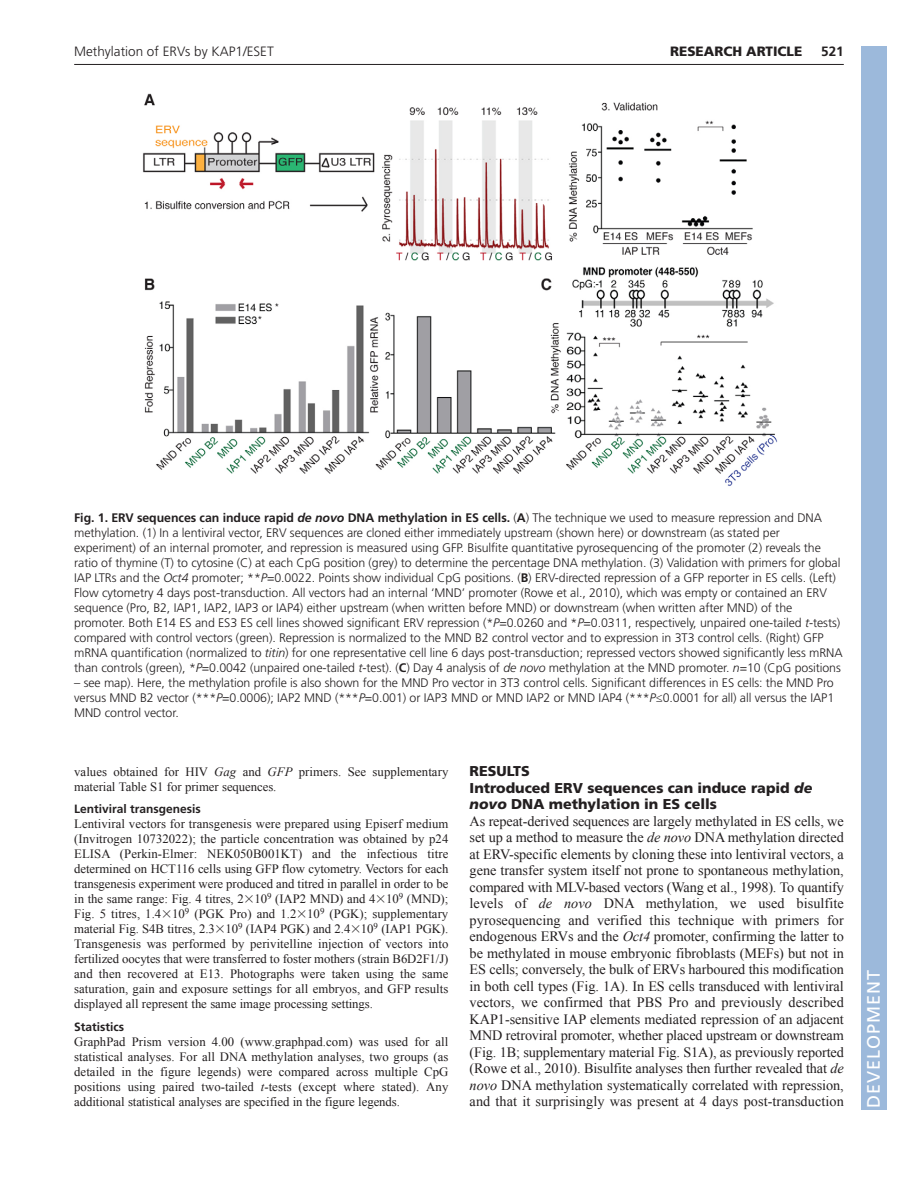
<style>
.page{position:relative;width:918px;height:1188px;background:#fff}
.page>*{position:absolute;margin:0;border:0;box-sizing:border-box;transform-origin:0 0}
.t1{font:18px "Frutiger LT Std";letter-spacing:.055em;color:#fff}
.t2{font:14.25px/16.5px "Times New Roman";letter-spacing:.005em;color:#231f20;text-align:justify}
.t3{font:900 14.25px/16.5px "Frutiger LT Std";color:#231f20}
.t4{font:300 13.5px "Frutiger";color:#231f20}
.t5{font:900 13.5px "Frutiger LT Std";color:#231f20}
.t6{font:700 13.5px "Frutiger LT Std";color:#231f20}
.t7{font:12.75px/15px "Times New Roman";letter-spacing:-.005em;color:#231f20;text-align:justify}
.t8{font:300 12.3px/15px "Frutiger";letter-spacing:-.005em;color:#231f20}
.t9{font:700 12px "Frutiger LT Std";color:#231f20}
.s1{font-weight:700}
.s2{font-weight:700;font-style:italic}
.s3{font-style:italic}
.s4{font-family:"Helvetica"}
.s5{font-family:"Mathematical Pi One"}
</style>
<div class="page">
<hr style="left:74px;top:64px;width:770px;height:1px;background:#231f20">
<img style="left:143px;top:93px;width:635px;height:393px">
<div style="left:861px;top:46px;width:25px;height:1064px;background:#9cb9db"></div>
<p class="t4" style="left:74px;top:46px;width:201px">Methylation of ERVs by KAP1/ESET</p>
<p class="t5" style="left:670px;top:46px;width:134px">RESEARCH ARTICLE</p>
<p class="t6" style="left:821px;top:46px;width:24px">521</p>
<p class="t8" style="left:74px;top:511px;width:770px"><span class="s1">Fig. 1. ERV sequences can induce rapid</span> <span class="s2">de novo</span> <span class="s1">DNA methylation in ES cells.</span> (<span class="s1">A</span>) The technique we used to measure repression and DNA methylation. (1) In a lentiviral vector, ERV sequences are cloned either immediately upstream (shown here) or downstream (as stated per experiment) of an internal promoter, and repression is measured using GFP. Bisulfite quantitative pyrosequencing of the promoter (2) reveals the ratio of thymine (T) to cytosine (C) at each CpG position (grey) to determine the percentage DNA methylation. (3) Validation with primers for global IAP LTRs and the <span class="s3">Oct4</span> promoter; **<span class="s3">P</span>=0.0022. Points show individual CpG positions. (<span class="s1">B</span>) ERV-directed repression of a GFP reporter in ES cells. (Left)<br>Flow cytometry 4 days post-transduction. All vectors had an internal ‘MND’ promoter (Rowe et al., 2010), which was empty or contained an ERV sequence (Pro, B2, IAP1, IAP2, IAP3 or IAP4) either upstream (when written before MND) or downstream (when written after MND) of the promoter. Both E14 ES and ES3 ES cell lines showed significant ERV repression (*<span class="s3">P</span>=0.0260 and *<span class="s3">P</span>=0.0311, respectively, unpaired one-tailed <span class="s3">t</span>-tests) compared with control vectors (green). Repression is normalized to the MND B2 control vector and to expression in 3T3 control cells. (Right) GFP mRNA quantification (normalized to <span class="s3">titin</span>) for one representative cell line 6 days post-transduction; repressed vectors showed significantly less mRNA than controls (green), *<span class="s3">P</span>=0.0042 (unpaired one-tailed <span class="s3">t</span>-test). (<span class="s1">C</span>) Day 4 analysis of <span class="s3">de novo</span> methylation at the MND promoter. <span class="s3">n</span>=10 (CpG positions</p>
<p class="t8" style="left:74px;top:676px;width:762px;text-align:justify">– see map). Here, the methylation profile is also shown for the MND Pro vector in 3T3 control cells. Significant differences in ES cells: the MND Pro versus MND B2 vector (***<span class="s3">P</span>=0.0006); IAP2 MND (***<span class="s3">P</span>=0.001) or IAP3 MND or MND IAP2 or MND IAP4 (***<span class="s3">P</span><span class="s4">≤</span>0.0001 for all) all versus the IAP1<br>MND control vector.</p>
<p class="t7" style="left:74px;top:764px;width:376px">values obtained for HIV <span class="s3">Gag</span> and <span class="s3">GFP</span> primers. See supplementary material Table S1 for primer sequences.</p>
<p class="t9" style="left:74px;top:804px;width:128px">Lentiviral transgenesis</p>
<p class="t7" style="left:74px;top:817px;width:376px">Lentiviral vectors for transgenesis were prepared using Episerf medium (Invitrogen 10732022); the particle concentration was obtained by p24<br>ELISA (Perkin-Elmer: NEK050B001KT) and the infectious titre determined on HCT116 cells using GFP flow cytometry. Vectors for each transgenesis experiment were produced and titred in parallel in order to be in the same range: Fig. 4 titres, 2<span class="s5">-</span>10<sup>9</sup> (IAP2 MND) and 4<span class="s5">-</span>10<sup>9</sup> (MND); Fig. 5 titres, 1.4<span class="s5">-</span>10<sup>9</sup> (PGK Pro) and 1.2<span class="s5">-</span>10<sup>9</sup> (PGK); supplementary material Fig. S4B titres, 2.3<span class="s5">-</span>10<sup>9</sup> (IAP4 PGK) and 2.4<span class="s5">-</span>10<sup>9</sup> (IAP1 PGK).<br>Transgenesis was performed by perivitelline injection of vectors into fertilized oocytes that were transferred to foster mothers (strain B6D2F1/J) and then recovered at E13. Photographs were taken using the same saturation, gain and exposure settings for all embryos, and GFP results displayed all represent the same image processing settings.</p>
<p class="t9" style="left:74px;top:1022px;width:51px">Statistics</p>
<p class="t7" style="left:74px;top:1034px;width:376px">GraphPad Prism version 4.00 (www.graphpad.com) was used for all statistical analyses. For all DNA methylation analyses, two groups (as detailed in the figure legends) were compared across multiple CpG positions using paired two-tailed <span class="s3">t</span>-tests (except where stated). Any additional statistical analyses are specified in the figure legends.</p>
<p class="t3" style="left:470px;top:764px;width:344px">RESULTS<br>Introduced ERV sequences can induce rapid <span class="s3">de novo</span> DNA methylation in ES cells</p>
<p class="t2" style="left:470px;top:813px;width:376px">As repeat-derived sequences are largely methylated in ES cells, we set up a method to measure the <span class="s3">de novo</span> DNA methylation directed at ERV-specific elements by cloning these into lentiviral vectors, a gene transfer system itself not prone to spontaneous methylation, compared with MLV-based vectors (Wang et al., 1998). To quantify levels of <span class="s3">de novo</span> DNA methylation, we used bisulfite pyrosequencing and verified this technique with primers for endogenous ERVs and the <span class="s3">Oct4</span> promoter, confirming the latter to be methylated in mouse embryonic fibroblasts (MEFs) but not in ES cells; conversely, the bulk of ERVs harboured this modification in both cell types (Fig. 1A). In ES cells transduced with lentiviral vectors, we confirmed that PBS Pro and previously described KAP1-sensitive IAP elements mediated repression of an adjacent MND retroviral promoter, whether placed upstream or downstream (Fig. 1B; supplementary material Fig. S1A), as previously reported (Rowe et al., 2010). Bisulfite analyses then further revealed that <span class="s3">de novo</span> DNA methylation systematically correlated with repression, and that it surprisingly was present at 4 days post-transduction</p>
<h1 class="t1" style="left:863px;top:1108px;width:140px;rotate:-90deg">DEVELOPMENT</h1>
</div>
